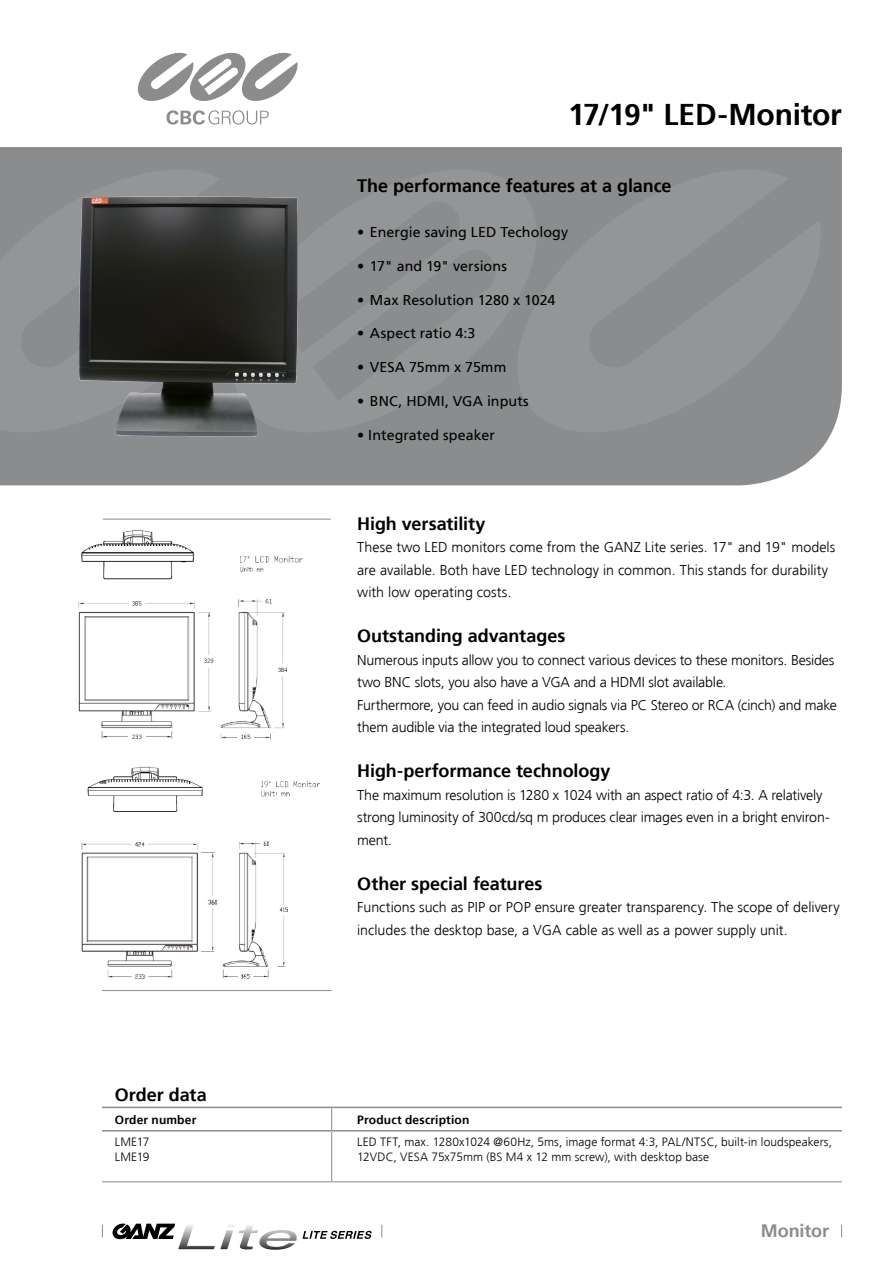
<style>
.page{position:relative;width:893px;height:1263px;background:#fff}
.page>*{position:absolute;margin:0;border:0;box-sizing:border-box;transform-origin:0 0}
.t1{font:700 30px "Frutiger LT Std";letter-spacing:-.01em;color:#000}
.t2{font:700 18px "Frutiger LT Std";letter-spacing:-.005em;color:#000}
.t3{font:700 18px "Frutiger LT Std";letter-spacing:-.005em;color:#8a8c8e}
.t4{font:300 14.25px/22.5px "Frutiger LT Std";letter-spacing:-.01em;color:#000}
.t5{font:14.25px "Frutiger LT Std";letter-spacing:.005em;color:#000}
.t6{font:300 12px/15px "Frutiger LT Std";letter-spacing:.005em;color:#000}
.t7{font:700 12px "Frutiger LT Std";letter-spacing:.015em;color:#000}
.t8{font:300 12px/15px "Frutiger LT Std";letter-spacing:-.015em;color:#000}
</style>
<div class="page">
<svg style="left:841px;top:1225px;width:1px;height:12px"></svg>
<div style="left:0;top:147px;width:842px;height:338px;background:#8a8c8e"></div>
<svg style="left:260px;top:168px;width:236px;height:266px;background:#8d8f91"></svg>
<svg style="left:0;top:168px;width:260px;height:266px;background:#8d8f91"></svg>
<svg style="left:496px;top:168px;width:325px;height:266px;background:#8e9092"></svg>
<hr style="left:103px;top:519px;width:228px;height:1px;background:#8a8c8e">
<hr style="left:102px;top:990px;width:230px;height:1px;background:#8a8c8e">
<img style="left:81px;top:766px;width:240px;height:213px">
<img style="left:78px;top:530px;width:225px;height:209px">
<svg style="left:167px;top:110px;width:102px;height:15px"></svg>
<svg style="left:137px;top:52px;width:161px;height:49px"></svg>
<svg style="left:102px;top:1225px;width:1px;height:12px"></svg>
<svg style="left:381px;top:1225px;width:1px;height:12px"></svg>
<svg style="left:113px;top:1223px;width:259px;height:27px"></svg>
<svg style="left:331px;top:1108px;width:1px;height:22px"></svg>
<hr style="left:331px;top:1131px;width:1px;height:50px;background:#8a8c8e">
<hr style="left:102px;top:1181px;width:230px;height:1px;background:#8a8c8e">
<hr style="left:332px;top:1181px;width:510px;height:1px;background:#8a8c8e">
<hr style="left:102px;top:1130px;width:230px;height:1px;background:#8a8c8e">
<hr style="left:332px;top:1130px;width:510px;height:1px;background:#8a8c8e">
<hr style="left:102px;top:1107px;width:230px;height:1px;background:#8a8c8e">
<hr style="left:332px;top:1107px;width:510px;height:1px;background:#8a8c8e">
<img style="left:6px;top:189px;width:360px;height:270px">
<h1 class="t1" style="left:568px;top:96px;width:275px">17/19" LED-Monitor</h1>
<p class="t2" style="left:357px;top:175px;width:316px">The performance features at a glance</p>
<p class="t5" style="left:357px;top:224px;width:213px">• Energie saving LED Techology</p>
<p class="t5" style="left:357px;top:257px;width:151px">• 17" and 19" versions</p>
<p class="t5" style="left:357px;top:291px;width:200px">• Max Resolution 1280 x 1024</p>
<p class="t5" style="left:357px;top:325px;width:120px">• Aspect ratio 4:3</p>
<p class="t5" style="left:357px;top:359px;width:151px">• VESA 75mm x 75mm</p>
<p class="t5" style="left:357px;top:392px;width:173px">• BNC, HDMI, VGA inputs</p>
<p class="t5" style="left:357px;top:426px;width:139px">• Integrated speaker</p>
<p class="t2" style="left:357px;top:513px;width:130px">High versatility</p>
<p class="t4" style="left:357px;top:536px;width:480px">These two LED monitors come from the GANZ Lite series. 17" and 19" models are available. Both have LED technology in common. This stands for durability with low operating costs.</p>
<p class="t2" style="left:357px;top:625px;width:210px">Outstanding advantages</p>
<p class="t4" style="left:357px;top:649px;width:481px">Numerous inputs allow you to connect various devices to these monitors. Besides two BNC slots, you also have a VGA and a HDMI slot available.<br>Furthermore, you can feed in audio signals via PC Stereo or RCA (cinch) and make them audible via the integrated loud speakers.</p>
<p class="t2" style="left:357px;top:760px;width:255px">High-performance technology</p>
<p class="t4" style="left:357px;top:784px;width:474px">The maximum resolution is 1280 x 1024 with an aspect ratio of 4:3. A relatively strong luminosity of 300cd/sq m produces clear images even in a bright environ&shy;ment.</p>
<p class="t2" style="left:357px;top:873px;width:187px">Other special features</p>
<p class="t4" style="left:357px;top:896px;width:484px">Functions such as PIP or POP ensure greater transparency. The scope of delivery includes the desktop base, a VGA cable as well as a power supply unit.</p>
<p class="t2" style="left:115px;top:1084px;width:93px">Order data</p>
<p class="t7" style="left:115px;top:1113px;width:83px">Order number</p>
<p class="t7" style="left:357px;top:1113px;width:114px">Product description</p>
<p class="t8" style="left:115px;top:1135px;width:36px">LME17<br>LME19</p>
<p class="t6" style="left:357px;top:1135px;width:476px">LED TFT, max. 1280x1024 @60Hz, 5ms, image format 4:3, PAL/NTSC, built-in loudspeakers,<br>12VDC, VESA 75x75mm (BS M4 x 12 mm screw), with desktop base</p>
<p class="t3" style="left:761px;top:1220px;width:70px">Monitor</p>
</div>
